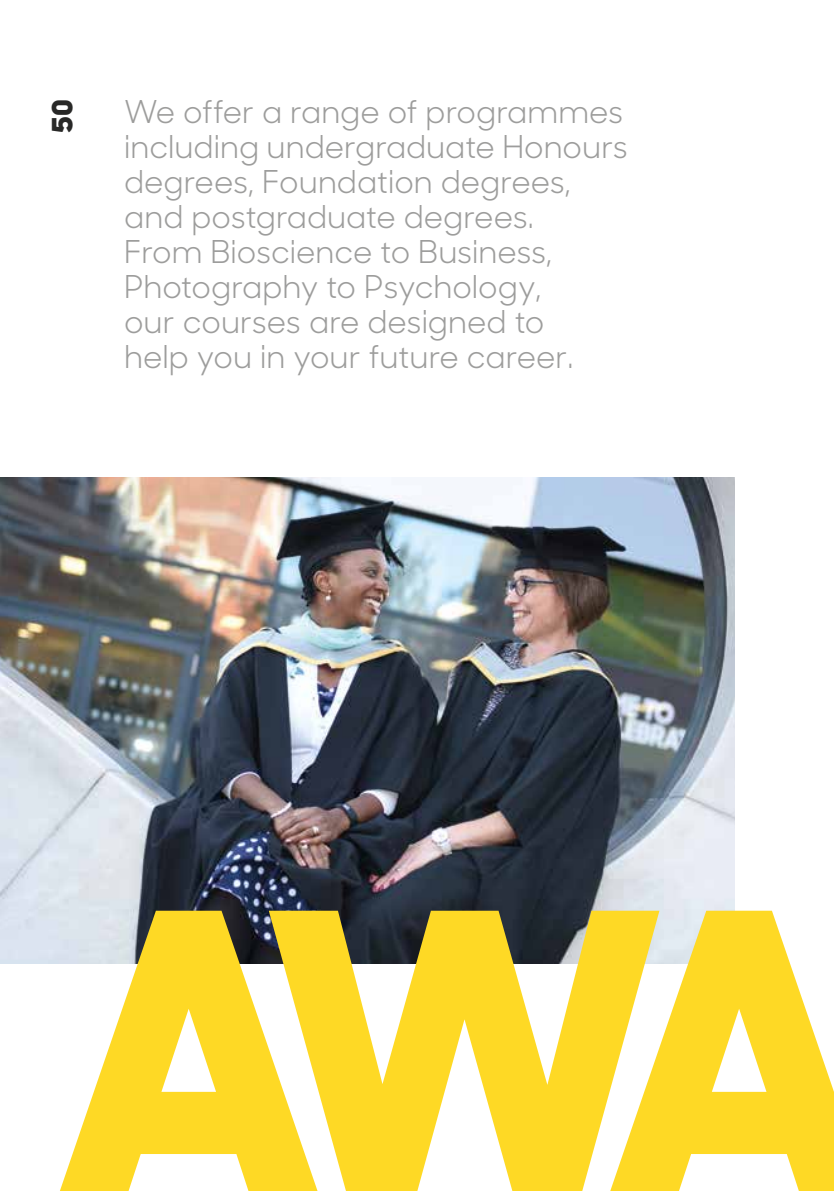
<style>
.page{position:relative;width:834px;height:1191px;background:#fff}
.page>*{position:absolute;margin:0;border:0;box-sizing:border-box;transform-origin:0 0}
.t1{font:800 390.43px "Sharp Sans No 1";color:#fed925}
.t2{font:31.5px/35px "Sharp Sans No 1";color:#9d9d9c}
.t3{font:800 28px "Sharp Sans No 1";color:#282827}
</style>
<div class="page">
<img style="left:0;top:477px;width:734px;height:487px">
<p class="t3" style="left:42px;top:133px;width:35px;rotate:-90deg">50</p>
<p class="t2" style="left:124px;top:93px;width:505px">We offer a range of programmes including undergraduate Honours degrees, Foundation degrees, and postgraduate degrees.<br>From Bioscience to Business,<br>Photography to Psychology,<br>our courses are designed to<br>help you in your future career.</p>
<h1 class="t1" style="left:57px;top:767px;width:815px">AWA</h1>
</div>
